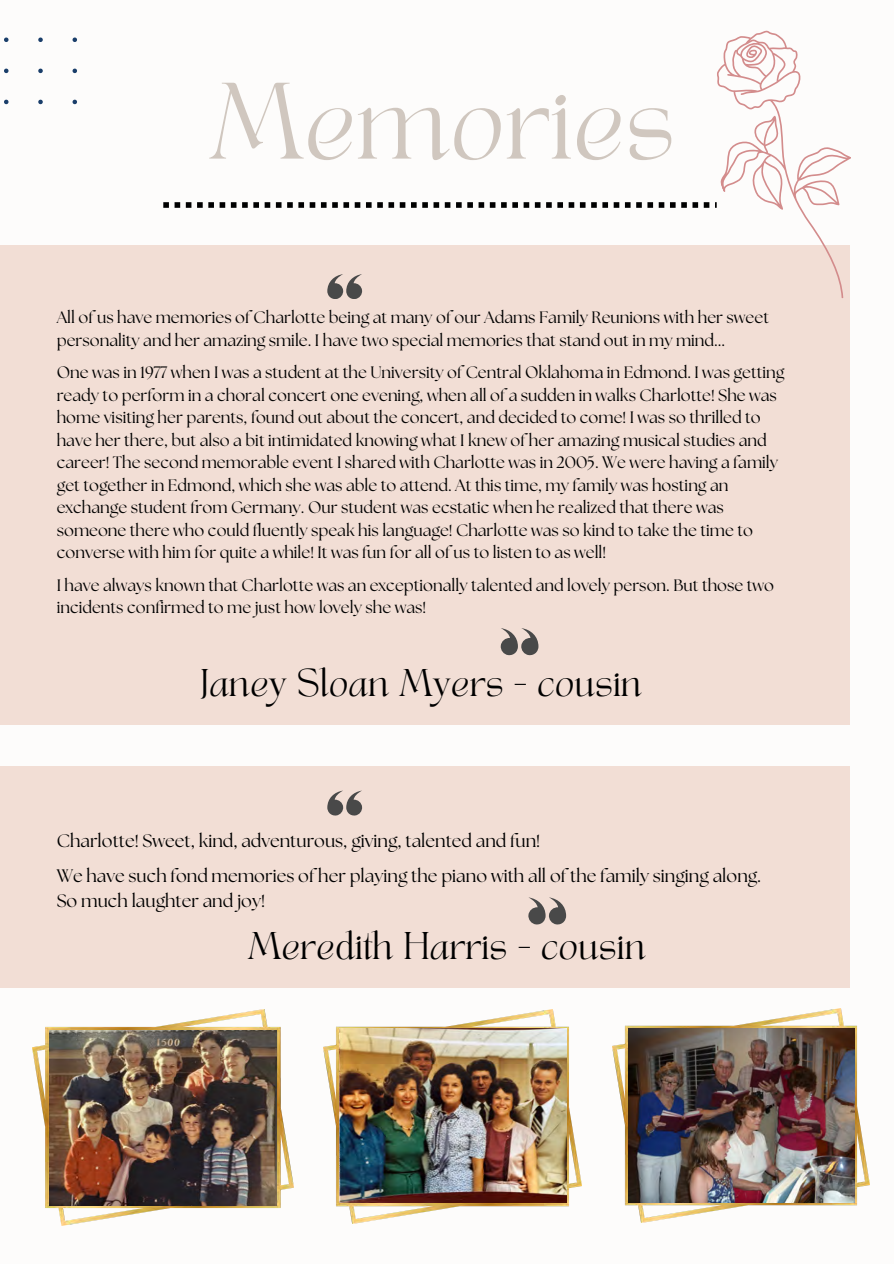
<style>
.page{position:relative;width:894px;height:1264px;background:#fff}
.page>*{position:absolute;margin:0;border:0;box-sizing:border-box;transform-origin:0 0}
.t1{font:75.9px "TANAEGEAN";color:#d0c7bf}
.t2{font:27px "TANAEGEAN";color:#000}
.t3{font:18px/25px "The Seasons";color:#000}
.t4{font:16.5px/22.5px "The Seasons";color:#000}
</style>
<div class="page">
<div style="left:0;top:0;width:893px;height:1263px;background:#fdfcfb"></div>
<svg style="left:163px;top:202px;width:510px;height:6px"></svg>
<div style="left:0;top:245px;width:849px;height:480px;background:#f2ded5"></div>
<svg style="left:327px;top:274px;width:35px;height:25px"></svg>
<svg style="left:500px;top:628px;width:38px;height:27px"></svg>
<svg style="left:4px;top:38px;width:5px;height:4px"></svg>
<svg style="left:38px;top:38px;width:5px;height:4px"></svg>
<svg style="left:72px;top:38px;width:5px;height:4px"></svg>
<svg style="left:4px;top:69px;width:5px;height:4px"></svg>
<svg style="left:38px;top:69px;width:5px;height:4px"></svg>
<svg style="left:72px;top:69px;width:5px;height:4px"></svg>
<svg style="left:4px;top:100px;width:5px;height:4px"></svg>
<svg style="left:38px;top:100px;width:5px;height:4px"></svg>
<svg style="left:72px;top:100px;width:5px;height:4px"></svg>
<svg style="left:673px;top:30px;width:178px;height:294px"></svg>
<img style="left:33px;top:1009px;width:261px;height:216px">
<img style="left:323px;top:1009px;width:258px;height:214px">
<img style="left:49px;top:1030px;width:228px;height:175px">
<img style="left:339px;top:1028px;width:227px;height:174px">
<div style="left:0;top:765px;width:849px;height:222px;background:#f2ded5"></div>
<svg style="left:327px;top:791px;width:35px;height:24px"></svg>
<svg style="left:528px;top:897px;width:38px;height:27px"></svg>
<img style="left:612px;top:1008px;width:257px;height:214px">
<img style="left:628px;top:1028px;width:225px;height:174px">
<p class="t1" style="left:209px;top:78px;width:468px">Memories</p>
<p class="t4" style="left:57px;top:307px;width:713px">All of us have memories of Charlotte being at many of our Adams Family Reunions with her sweet personality and her amazing smile. I have two special memories that stand out in my mind...</p>
<p class="t4" style="left:57px;top:362px;width:729px">One was in 1977 when I was a student at the University of Central Oklahoma in Edmond. I was getting ready to perform in a choral concert one evening, when all of a sudden in walks Charlotte! She was home visiting her parents, found out about the concert, and decided to come! I was so thrilled to have her there, but also a bit intimidated knowing what I knew of her amazing musical studies and career! The second memorable event I shared with Charlotte was in 2005. We were having a family get together in Edmond, which she was able to attend. At this time, my family was hosting an exchange student from Germany. Our student was ecstatic when he realized that there was someone there who could fluently speak his language! Charlotte was so kind to take the time to converse with him for quite a while! It was fun for all of us to listen to as well!</p>
<h1 class="t4" style="left:57px;top:575px;width:718px">I have always known that Charlotte was an exceptionally talented and lovely person. But those two incidents confirmed to me just how lovely she was!</h1>
<p class="t2" style="left:200px;top:667px;width:443px">Janey Sloan Myers - cousin</p>
<p class="t3" style="left:57px;top:829px;width:485px">Charlotte! Sweet, kind, adventurous, giving, talented and fun!</p>
<p class="t3" style="left:57px;top:864px;width:705px">We have such fond memories of her playing the piano with all of the family singing along.<br>So much laughter and joy!</p>
<p class="t2" style="left:248px;top:930px;width:399px">Meredith Harris - cousin</p>
</div>
